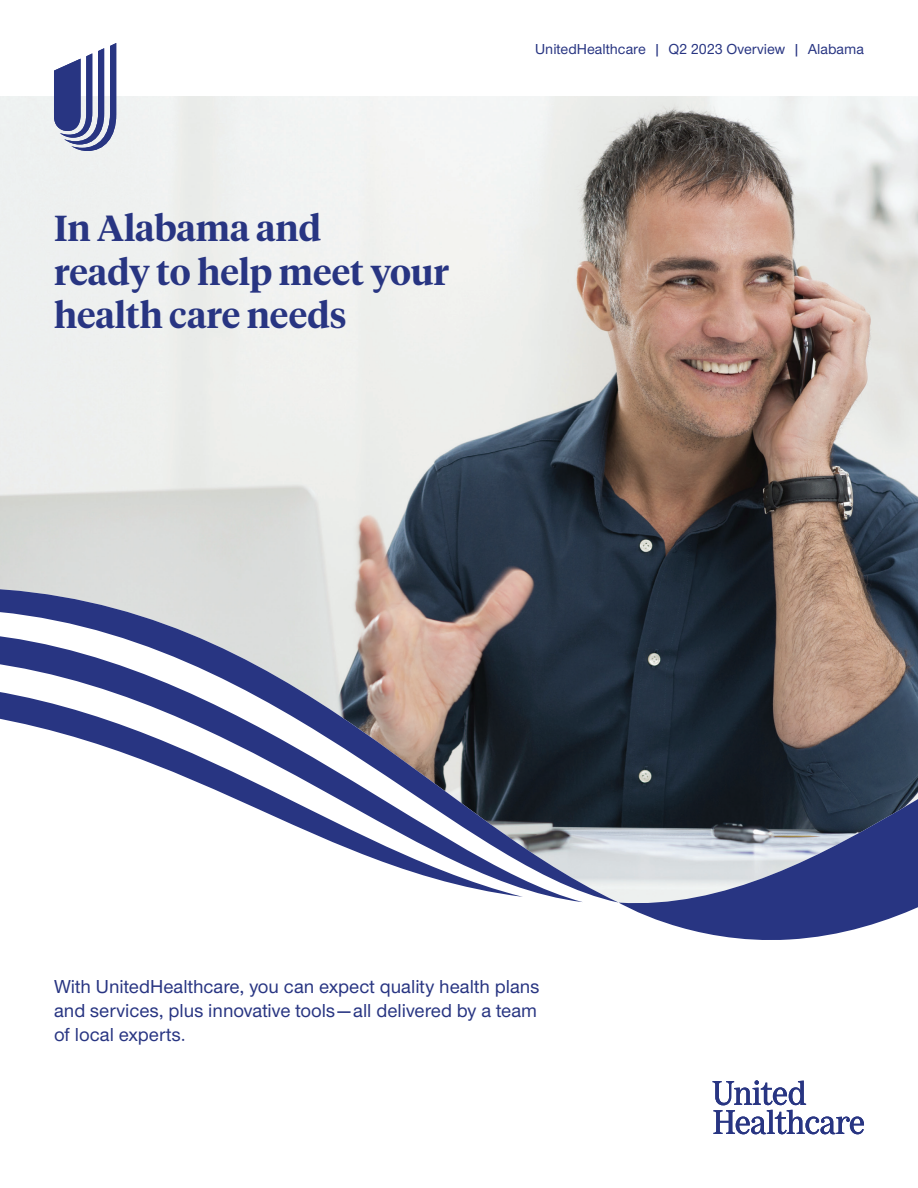
<style>
.page{position:relative;width:918px;height:1188px;background:#fff}
.page>*{position:absolute;margin:0;border:0;box-sizing:border-box;transform-origin:0 0}
.t1{font:600 36px/43.2px "UHC Serif Headline";color:#283582}
.t2{font:500 19.5px/24px "UHC Sans";color:#283582}
.t3{font:500 15px "UHC Sans";color:#283582}
</style>
<div class="page">
<img style="left:0;top:97px;width:918px;height:484px">
<svg style="left:619px;top:581px;width:299px;height:554px"></svg>
<svg style="left:619px;top:673px;width:299px;height:272px;background:#575d74"></svg>
<svg style="left:0;top:581px;width:619px;height:322px"></svg>
<svg style="left:713px;top:1080px;width:151px;height:54px"></svg>
<svg style="left:54px;top:43px;width:62px;height:108px"></svg>
<h1 class="t1" style="left:54px;top:205px;width:397px">In Alabama and<br>ready to help meet your health care needs</h1>
<p class="t3" style="left:535px;top:39px;width:330px">UnitedHealthcare | Q2 2023 Overview | Alabama</p>
<p class="t2" style="left:54px;top:974px;width:487px">With UnitedHealthcare, you can expect quality health plans and services, plus innovative tools—all delivered by a team of local experts.</p>
</div>
